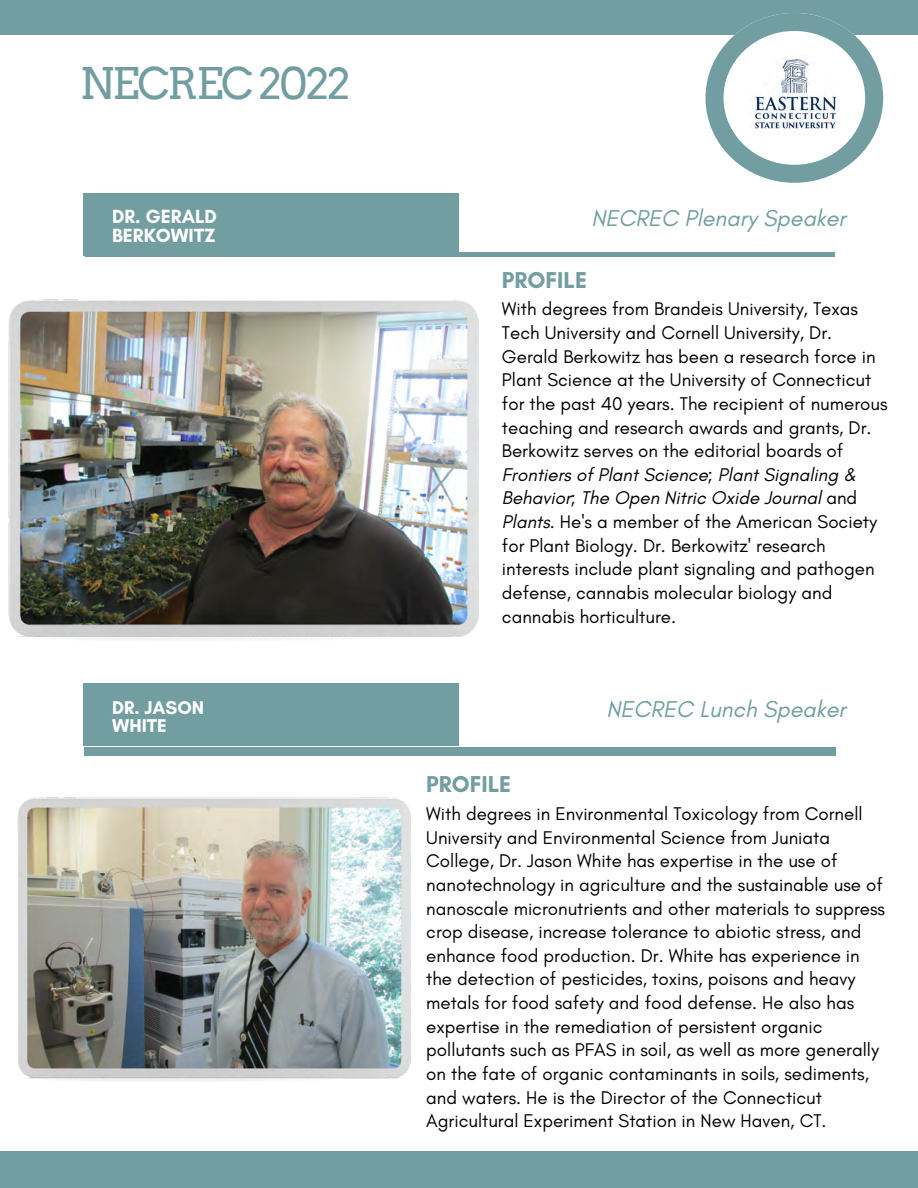
<style>
.page{position:relative;width:918px;height:1188px;background:#fff}
.page>*{position:absolute;margin:0;border:0;box-sizing:border-box;transform-origin:0 0}
.t1{font:43.65px "Arvo";letter-spacing:-.05em;color:#729ea1}
.t2{font:italic 23.4px "Glacial Indifference";color:#729ea1}
.t3{font:700 23.4px "Glacial Indifference";color:#729ea1}
.t4{font:700 19.5px/19.2px "Glacial Indifference";color:#fff}
.t5{font:700 18.9px/18px "Glacial Indifference";color:#fff}
.t6{font:18.75px/23.7px "Glacial Indifference";color:#000}
.s1{font-style:italic}
</style>
<div class="page">
<hr style="left:85px;top:252px;width:749px;height:4px;background:#729ea1">
<div style="left:83px;top:193px;width:376px;height:63px;background:#729ea1"></div>
<div style="left:0;top:1151px;width:918px;height:37px;background:#729ea1"></div>
<div style="left:0;top:0;width:918px;height:35px;background:#729ea1"></div>
<svg style="left:705px;top:13px;width:178px;height:170px"></svg>
<img style="left:750px;top:54px;width:88px;height:88px">
<div style="left:83px;top:683px;width:376px;height:63px;background:#729ea1"></div>
<div style="left:84px;top:747px;width:751px;height:9px;background:#729ea1"></div>
<img style="left:8px;top:299px;width:470px;height:341px">
<img style="left:18px;top:798px;width:392px;height:283px">
<h1 class="t1" style="left:80px;top:57px;width:272px">NECREC 2022</h1>
<p class="t4" style="left:112px;top:206px;width:106px">DR. GERALD<br>BERKOWITZ</p>
<p class="t2" style="left:591px;top:203px;width:256px">NECREC Plenary Speaker</p>
<p class="t3" style="left:502px;top:266px;width:87px">PROFILE</p>
<p class="t6" style="left:502px;top:297px;width:387px">With degrees from Brandeis University, Texas Tech University and Cornell University, Dr.<br>Gerald Berkowitz has been a research force in Plant Science at the University of Connecticut for the past 40 years. The recipient of numerous teaching and research awards and grants, Dr.<br>Berkowitz serves on the editorial boards of <span class="s1">Frontiers of Plant Science</span>; <span class="s1">Plant Signaling &amp; Behavior</span>; <span class="s1">The Open Nitric Oxide Journal</span> and <span class="s1">Plants</span>. He's a member of the American Society for Plant Biology. Dr. Berkowitz' research interests include plant signaling and pathogen defense, cannabis molecular biology and cannabis horticulture.</p>
<p class="t5" style="left:112px;top:699px;width:94px">DR. JASON<br>WHITE</p>
<p class="t2" style="left:607px;top:695px;width:241px">NECREC Lunch Speaker</p>
<p class="t3" style="left:426px;top:770px;width:87px">PROFILE</p>
<p class="t6" style="left:426px;top:802px;width:460px">With degrees in Environmental Toxicology from Cornell University and Environmental Science from Juniata College, Dr. Jason White has expertise in the use of nanotechnology in agriculture and the sustainable use of nanoscale micronutrients and other materials to suppress crop disease, increase tolerance to abiotic stress, and enhance food production. Dr. White has experience in the detection of pesticides, toxins, poisons and heavy metals for food safety and food defense. He also has expertise in the remediation of persistent organic pollutants such as PFAS in soil, as well as more generally on the fate of organic contaminants in soils, sediments, and waters. He is the Director of the Connecticut Agricultural Experiment Station in New Haven, CT.</p>
</div>
